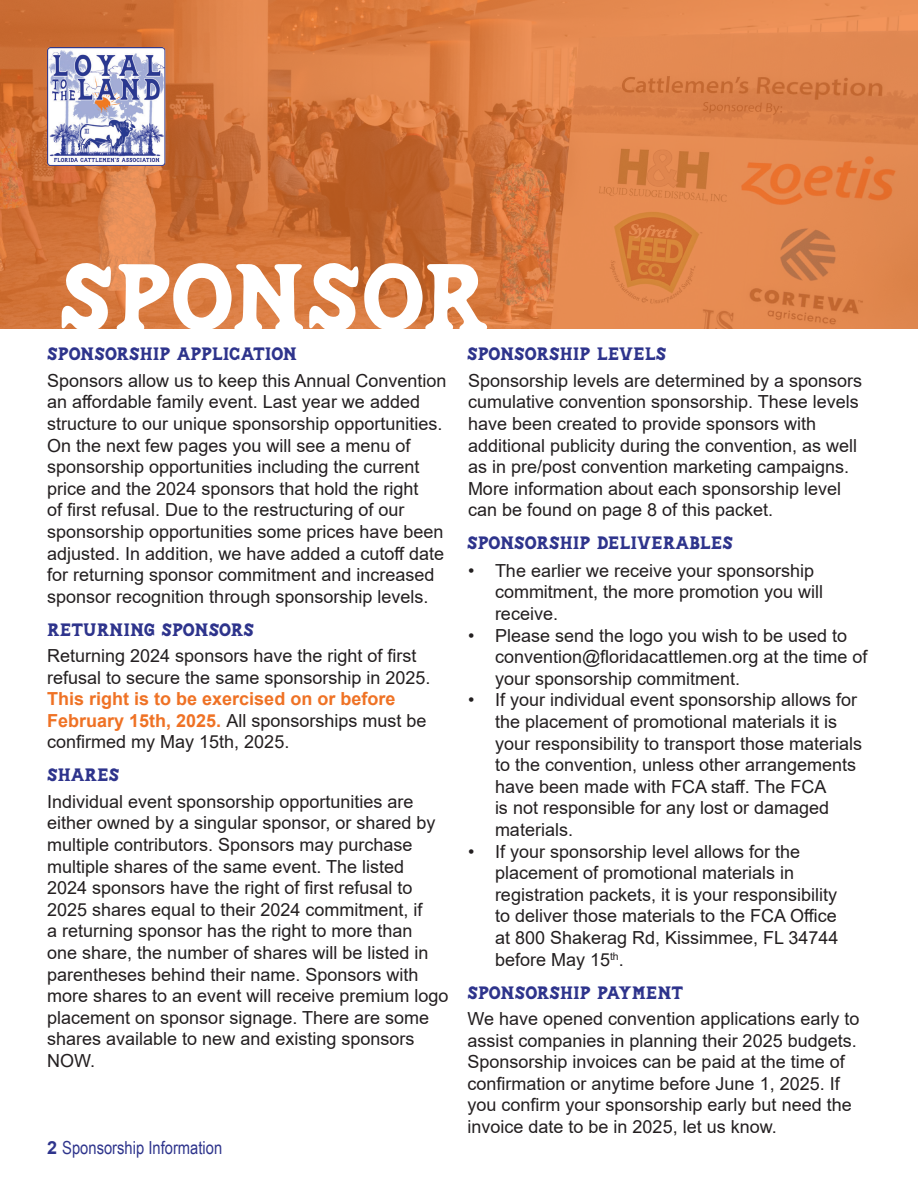
<style>
.page{position:relative;width:918px;height:1188px;background:#fff}
.page>*{position:absolute;margin:0;border:0;box-sizing:border-box;transform-origin:0 0}
.t1{font:94.5px "CC Tienda";color:#fff}
.t2{font:18px/21.6px "Arial";color:#231f20}
.t3{font:18px "CC Tienda";color:#2e348c}
.t4{font:18px "Arial Narrow";color:#2e348c}
.s1{font-weight:700;color:#ef7225}
.s2{font-family:"Arial";font-weight:700}
</style>
<div class="page">
<svg style="left:0;top:0;width:918px;height:328px;background:#d87c43"></svg>
<img style="left:47px;top:47px;width:120px;height:118px">
<p class="t1" style="left:58px;top:242px;width:432px">SPONSOR</p>
<p class="t3" style="left:47px;top:344px;width:251px">SPONSORSHIP APPLICATION</p>
<p class="t3" style="left:467px;top:344px;width:143px">SPONSORSHIP LEVEL</p>
<p class="t3" style="left:656px;top:344px;width:12px">S</p>
<p class="t2" style="left:468px;top:370px;width:396px">Sponsorship levels are determined by a sponsors cumulative convention sponsorship. These levels have been created to provide sponsors with additional publicity during the convention, as well as in pre/post convention marketing campaigns.<br>More information about each sponsorship level can be found on page 8 of this packet.</p>
<p class="t3" style="left:467px;top:533px;width:142px">SPONSORSHIP DELIVE</p>
<p class="t3" style="left:663px;top:533px;width:72px">RABLE S</p>
<p class="t2" style="left:495px;top:560px;width:330px;text-indent:-27px">• The earlier we receive your sponsorship commitment, the more promotion you will receive.</p>
<p class="t2" style="left:495px;top:624px;width:374px;text-indent:-27px">• Please send the logo you wish to be used to convention@floridacattlemen.org at the time of your sponsorship commitment.</p>
<p class="t2" style="left:495px;top:689px;width:369px;text-indent:-27px">• If your individual event sponsorship allows for the placement of promotional materials it is your responsibility to transport those materials to the convention, unless other arrangements have been made with FCA staff. The FCA<br>is not responsible for any lost or damaged materials.</p>
<p class="t2" style="left:495px;top:840px;width:345px;text-indent:-27px">• If your sponsorship level allows for the placement of promotional materials in registration packets, it is your responsibility to deliver those materials to the FCA Office at 800 Shakerag Rd, Kissimmee, FL 34744 before May 15<sup>th</sup>.</p>
<p class="t2" style="left:47px;top:370px;width:401px">Sponsors allow us to keep this Annual Convention an affordable family event. Last year we added structure to our unique sponsorship opportunities.<br>On the next few pages you will see a menu of sponsorship opportunities including the current price and the 2024 sponsors that hold the right<br>of first refusal. Due to the restructuring of our sponsorship opportunities some prices have been adjusted. In addition, we have added a cutoff date for returning sponsor commitment and increased sponsor recognition through sponsorship levels.</p>
<p class="t3" style="left:47px;top:619px;width:208px">RETURNING SPONSORS</p>
<p class="t2" style="left:47px;top:645px;width:385px">Returning 2024 sponsors have the right of first refusal to secure the same sponsorship in 2025.<br><span class="s1">This right is to be exercised on or before February 15th, 2025.</span> All sponsorships must be confirmed my May 15th, 2025.</p>
<p class="t3" style="left:47px;top:765px;width:74px">SHARES</p>
<p class="t2" style="left:47px;top:790px;width:403px">Individual event sponsorship opportunities are either owned by a singular sponsor, or shared by multiple contributors. Sponsors may purchase multiple shares of the same event. The listed 2024 sponsors have the right of first refusal to 2025 shares equal to their 2024 commitment, if<br>a returning sponsor has the right to more than<br>one share, the number of shares will be listed in parentheses behind their name. Sponsors with more shares to an event will receive premium logo placement on sponsor signage. There are some shares available to new and existing sponsors NOW.</p>
<p class="t3" style="left:468px;top:982px;width:165px">SPONSORSHIP PAYME</p>
<p class="t3" style="left:657px;top:982px;width:27px">NT</p>
<p class="t2" style="left:468px;top:1008px;width:393px">We have opened convention applications early to assist companies in planning their 2025 budgets.<br>Sponsorship invoices can be paid at the time of confirmation or anytime before June 1, 2025. If you confirm your sponsorship early but need the invoice date to be in 2025, let us know.</p>
<p class="t4" style="left:47px;top:1134px;width:176px"><span class="s2">2</span> Sponsorship Information</p>
</div>
